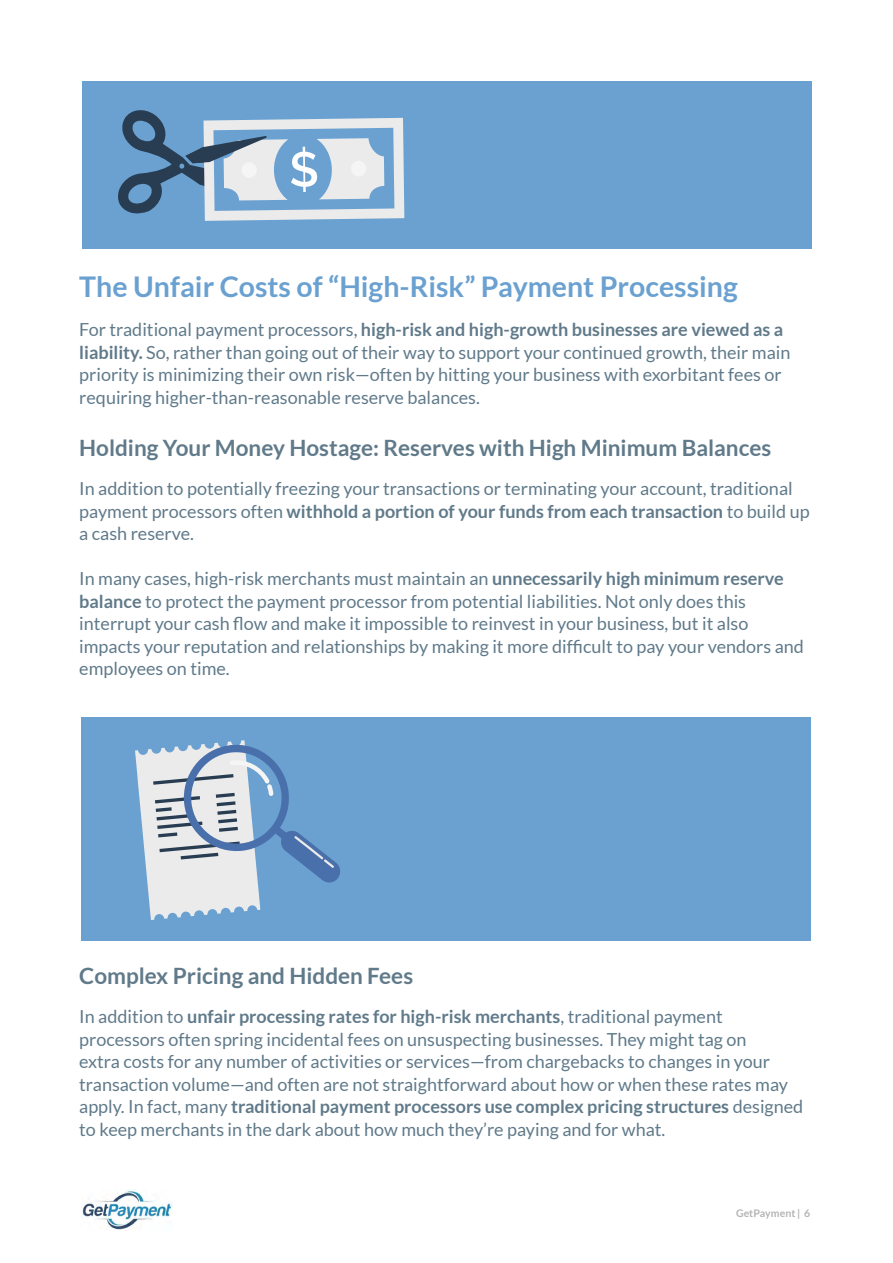
<style>
.page{position:relative;width:893px;height:1263px;background:#fff}
.page>*{position:absolute;margin:0;border:0;box-sizing:border-box;transform-origin:0 0}
.t1{font:700 28.5px "Lato";color:#6aa1d1}
.t2{font:700 22.5px "Lato";color:#607a8a}
.t3{font:18px/22.5px "Lato";color:#607a8a}
.t4{font:700 10.5px "Lato";color:#b4b4b4}
.s1{font-weight:700}
</style>
<div class="page">
<img style="left:82px;top:1189px;width:91px;height:41px">
<div style="left:81px;top:718px;width:729px;height:223px;background:#6aa1d1"></div>
<svg style="left:135px;top:740px;width:205px;height:180px"></svg>
<div style="left:82px;top:81px;width:730px;height:167px;background:#6aa1d1"></div>
<svg style="left:118px;top:110px;width:286px;height:111px"></svg>
<h1 class="t1" style="left:79px;top:271px;width:660px">The Unfair Costs of “High-Risk” Payment Processing</h1>
<p class="t3" style="left:79px;top:318px;width:713px">For traditional payment processors, <span class="s1">high-risk and high-growth businesses are viewed as a liability.</span> So, rather than going out of their way to support your continued growth, their main priority is minimizing their own risk—often by hitting your business with exorbitant fees or requiring higher-than-reasonable reserve balances.</p>
<p class="t2" style="left:79px;top:435px;width:694px">Holding Your Money Hostage: Reserves with High Minimum Balances</p>
<p class="t3" style="left:79px;top:477px;width:732px">In addition to potentially freezing your transactions or terminating your account, traditional payment processors often <span class="s1">withhold a portion of your funds from each transaction</span> to build up a cash reserve.</p>
<p class="t3" style="left:79px;top:567px;width:726px">In many cases, high-risk merchants must maintain an <span class="s1">unnecessarily high minimum reserve balance</span> to protect the payment processor from potential liabilities. Not only does this interrupt your cash flow and make it impossible to reinvest in your business, but it also impacts your reputation and relationships by making it more difficult to pay your vendors and employees on time.</p>
<p class="t2" style="left:79px;top:963px;width:335px">Complex Pricing and Hidden Fees</p>
<p class="t3" style="left:79px;top:1005px;width:726px">In addition to <span class="s1">unfair processing rates for high-risk merchants</span>, traditional payment processors often spring incidental fees on unsuspecting businesses. They might tag on<br>extra costs for any number of activities or services—from chargebacks to changes in your transaction volume—and often are not straightforward about how or when these rates may apply. In fact, many <span class="s1">traditional payment processors use complex pricing structures</span> designed to keep merchants in the dark about how much they’re paying and for what.</p>
<p class="t4" style="left:736px;top:1207px;width:76px">GetPayment | 6</p>
</div>
